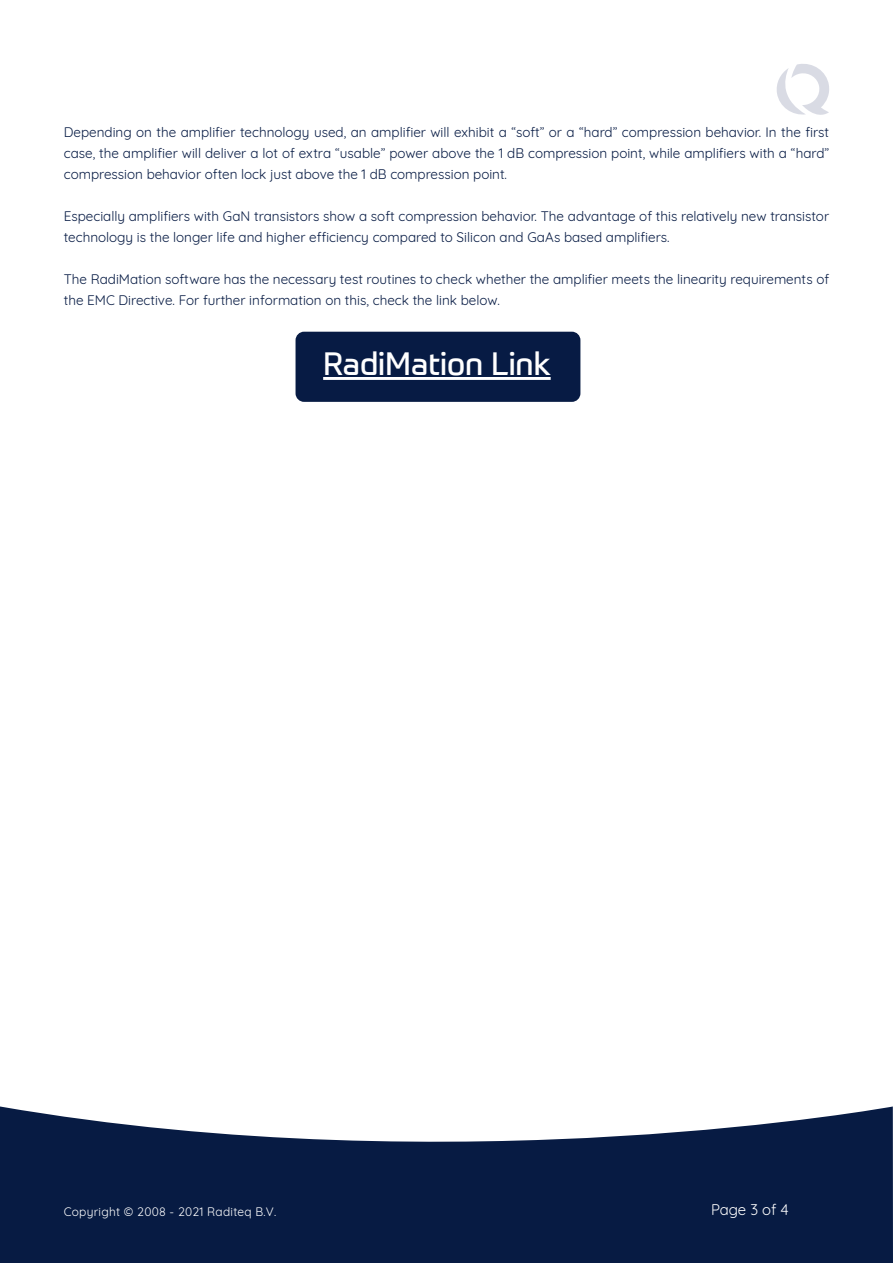
<style>
.page{position:relative;width:893px;height:1263px;background:#fff}
.page>*{position:absolute;margin:0;border:0;box-sizing:border-box;transform-origin:0 0}
.t1{font:31.5px "Prometo";color:#fff}
.t2{font:15px "Quicksand";color:#fff}
.t3{font:13.5px/21px "Quicksand";color:#071b44}
.t4{font:12px "Quicksand";letter-spacing:.02em;color:#fff}
</style>
<div class="page">
<svg style="left:0;top:1106px;width:893px;height:157px;fill:#071b43"></svg>
<svg style="left:776px;top:64px;width:53px;height:51px"></svg>
<div style="left:296px;top:332px;width:284px;height:70px;background:#071b44;border-radius:9px"></div>
<hr style="left:323px;top:377px;width:228px;height:3px;background:#fff">
<p class="t3" style="left:64px;top:120px;width:767px;text-align:justify">Depending on the amplifier technology used, an amplifier will exhibit a “soft” or a “hard” compression behavior. In the first case, the amplifier will deliver a lot of extra “usable” power above the 1 dB compression point, while amplifiers with a “hard” compression behavior often lock just above the 1 dB compression point.</p>
<p class="t3" style="left:64px;top:204px;width:767px">Especially amplifiers with GaN transistors show a soft compression behavior. The advantage of this relatively new transistor technology is the longer life and higher efficiency compared to Silicon and GaAs based amplifiers.</p>
<p class="t3" style="left:64px;top:267px;width:767px">The RadiMation software has the necessary test routines to check whether the amplifier meets the linearity requirements of the EMC Directive. For further information on this, check the link below.</p>
<p class="t1" style="left:323px;top:345px;width:229px">RadiMation Link</p>
<p class="t4" style="left:64px;top:1202px;width:214px">Copyright © 2008 - 2021 Raditeq B.V.</p>
<p class="t2" style="left:711px;top:1198px;width:79px">Page 3 of 4</p>
</div>
